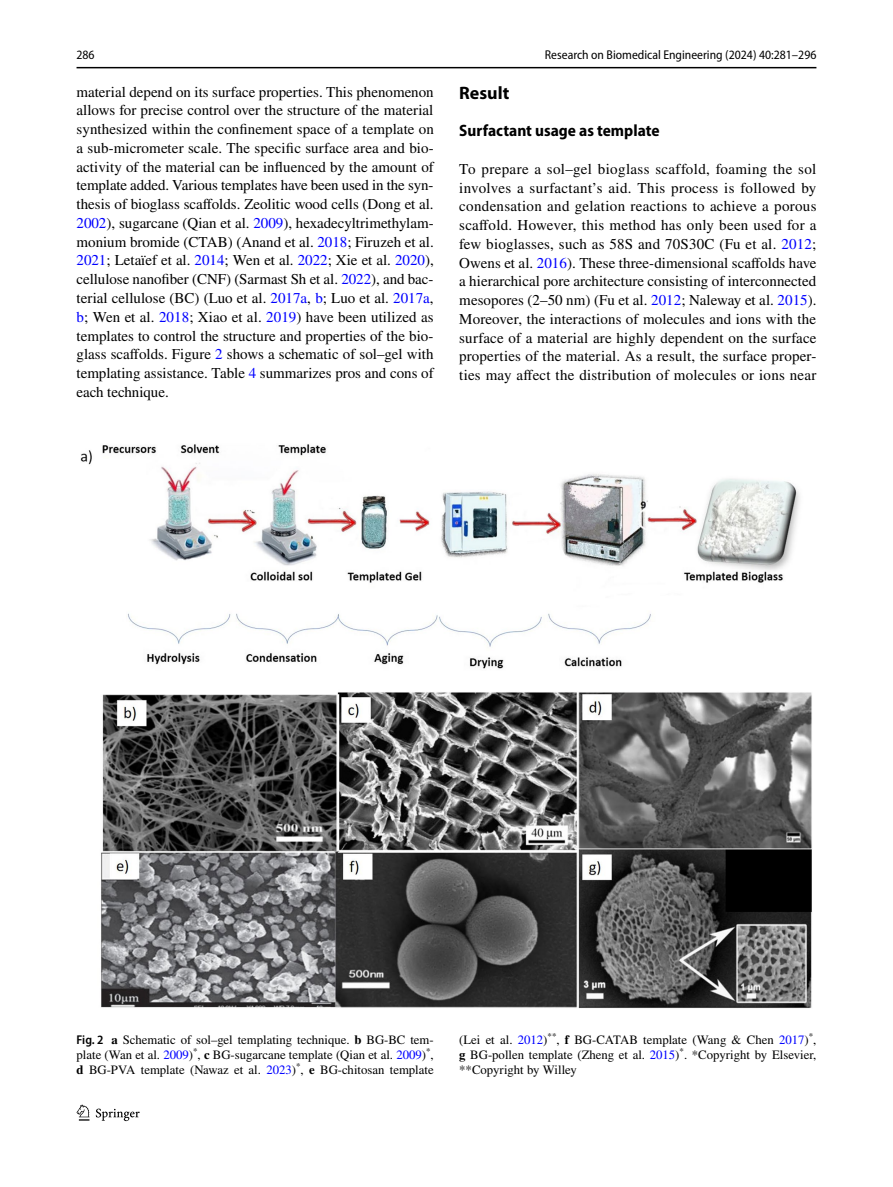
<style>
.page{position:relative;width:893px;height:1187px;background:#fff}
.page>*{position:absolute;margin:0;border:0;box-sizing:border-box;transform-origin:0 0}
.t1{font:700 18px "Myriad Pro";color:#000}
.t2{font:700 semi-condensed 16.5px "Myriad Pro";color:#000}
.t3{font:15px/18.8px "STIX";letter-spacing:.01em;color:#000;text-align:justify}
.t4{font:12.75px/15px "STIX";color:#000;text-align:justify}
.t5{font:semi-condensed 12.75px "Myriad Pro";color:#000}
.s1{color:#00f}
.s2{font-family:"Myriad Pro";font-weight:600;font-stretch:semi-condensed}
.s3{font-weight:700}
</style>
<div class="page">
<hr style="left:77px;top:67px;width:739px;height:1px;background:#000">
<svg style="left:77px;top:1104px;width:12px;height:16px"></svg>
<svg style="left:96px;top:1108px;width:44px;height:12px"></svg>
<img style="left:81px;top:444px;width:731px;height:564px">
<p class="t5" style="left:77px;top:48px;width:20px">286</p>
<p class="t5" style="left:545px;top:48px;width:273px">Research on Biomedical Engineering (2024) 40:281–296</p>
<p class="t3" style="left:77px;top:83px;width:359px">material depend on its surface properties. This phenomenon allows for precise control over the structure of the material synthesized within the confinement space of a template on a sub-micrometer scale. The specific surface area and bio&shy;activity of the material can be influenced by the amount of template added. Various templates have been used in the syn&shy;thesis of bioglass scaffolds. Zeolitic wood cells (Dong et al.<br><span class="s1">2002</span>), sugarcane (Qian et al. <span class="s1">2009</span>), hexadecyltrimethylam&shy;monium bromide (CTAB) (Anand et al. <span class="s1">2018</span>; Firuzeh et al.<br><span class="s1">2021</span>; Letaïef et al. <span class="s1">2014</span>; Wen et al. <span class="s1">2022</span>; Xie et al. <span class="s1">2020</span>), cellulose nanofiber (CNF) (Sarmast Sh et al. <span class="s1">2022</span>), and bac&shy;terial cellulose (BC) (Luo et al. <span class="s1">2017a</span>, <span class="s1">b</span>; Luo et al. <span class="s1">2017a</span>, <span class="s1">b</span>; Wen et al. <span class="s1">2018</span>; Xiao et al. <span class="s1">2019</span>) have been utilized as templates to control the structure and properties of the bio&shy;glass scaffolds. Figure <span class="s1">2</span> shows a schematic of sol–gel with templating assistance. Table <span class="s1">4</span> summarizes pros and cons of each technique.</p>
<p class="t1" style="left:459px;top:81px;width:52px">Result</p>
<p class="t2" style="left:459px;top:122px;width:202px">Surfactant usage as template</p>
<p class="t3" style="left:459px;top:160px;width:359px">To prepare a sol–gel bioglass scaffold, foaming the sol involves a surfactant’s aid. This process is followed by condensation and gelation reactions to achieve a porous scaffold. However, this method has only been used for a few bioglasses, such as 58S and 70S30C (Fu et al. <span class="s1">2012</span>; Owens et al. <span class="s1">2016</span>). These three-dimensional scaffolds have a hierarchical pore architecture consisting of interconnected mesopores (2–50 nm) (Fu et al. <span class="s1">2012</span>; Naleway et al. <span class="s1">2015</span>).<br>Moreover, the interactions of molecules and ions with the surface of a material are highly dependent on the surface properties of the material. As a result, the surface proper&shy;ties may affect the distribution of molecules or ions near</p>
<p class="t4" style="left:77px;top:1032px;width:359px"><span class="s2">Fig. 2</span> <span class="s3">a</span> Schematic of sol–gel templating technique. <span class="s3">b</span> BG-BC tem&shy;plate (Wan et al. <span class="s1">2009</span>)<sup>*</sup>, <span class="s3">c</span> BG-sugarcane template (Qian et al. <span class="s1">2009</span>)<sup>*</sup>, <span class="s3">d</span> BG-PVA template (Nawaz et al. <span class="s1">2023</span>)<sup>*</sup>, <span class="s3">e</span> BG-chitosan template</p>
<p class="t4" style="left:459px;top:1032px;width:359px">(Lei et al. <span class="s1">2012</span>)<sup>**</sup>, <span class="s3">f</span> BG-CATAB template (Wang &amp; Chen <span class="s1">2017</span>)<sup>*</sup>, <span class="s3">g</span> BG-pollen template (Zheng et al. <span class="s1">2015</span>)<sup>*</sup>. *Copyright by Elsevier, **Copyright by Willey</p>
</div>
